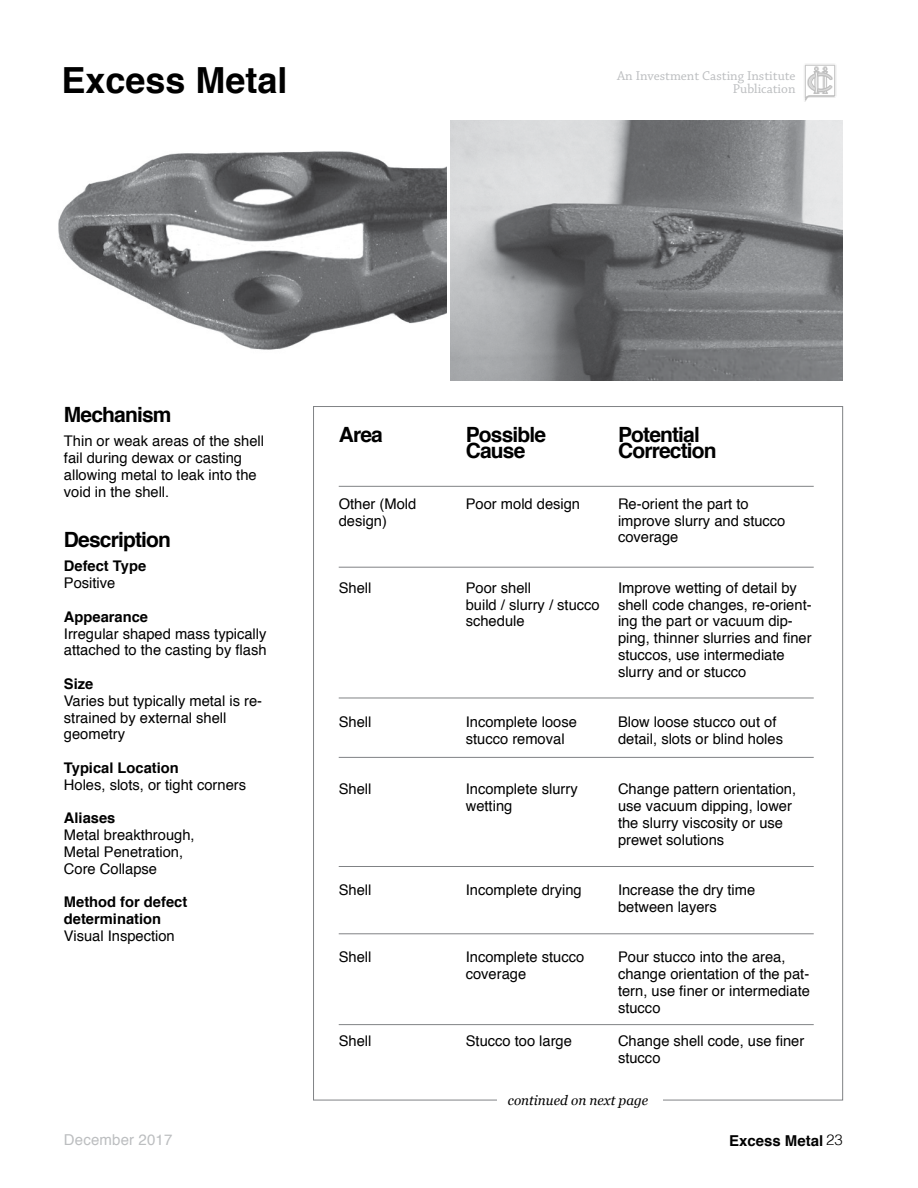
<style>
.page{position:relative;width:918px;height:1188px;background:#fff}
.page>*{position:absolute;margin:0;border:0;box-sizing:border-box;transform-origin:0 0}
.t1{font:700 36px "Helvetica";color:#000}
.t2{font:700 21px/16.8px "Helvetica";letter-spacing:-.04em;color:#000}
.t3{font:700 15px "Helvetica";color:#000}
.t4{font:15px "Helvetica";letter-spacing:.01em;color:#bcbec0}
.t5{font:14.7px/16.8px "Helvetica";color:#000}
.t6{font:700 14.7px/16.8px "Helvetica";color:#000}
.t7{font:13.5px/13.5px "Chaparral Pro";color:#bcbec0;text-align:right}
.t8{font:italic 13.5px "Georgia";color:#000}
.s1{font-weight:300}
</style>
<div class="page">
<img style="left:804px;top:64px;width:32px;height:38px">
<img style="left:58px;top:151px;width:388px;height:199px">
<img style="left:450px;top:120px;width:393px;height:261px">
<hr style="left:339px;top:486px;width:475px;height:1px;background:#808285">
<hr style="left:339px;top:698px;width:475px;height:1px;background:#808285">
<hr style="left:339px;top:567px;width:475px;height:1px;background:#808285">
<hr style="left:339px;top:757px;width:475px;height:1px;background:#808285">
<hr style="left:339px;top:934px;width:475px;height:1px;background:#808285">
<hr style="left:339px;top:1024px;width:475px;height:1px;background:#808285">
<hr style="left:339px;top:866px;width:475px;height:1px;background:#808285">
<h1 class="t1" style="left:62px;top:51px;width:228px">Excess Metal</h1>
<p class="t7" style="left:617px;top:69px;width:180px">An Investment Casting Institute<br>Publication</p>
<h2 class="t2" style="left:64px;top:407px;width:109px">Mechanism</h2>
<p class="t5" style="left:64px;top:433px;width:202px">Thin or weak areas of the shell fail during dewax or casting allowing metal to leak into the void in the shell.</p>
<h2 class="t2" style="left:64px;top:532px;width:109px">Description</h2>
<p class="t6" style="left:64px;top:558px;width:84px">Defect Type</p>
<p class="t5" style="left:64px;top:575px;width:53px">Positive</p>
<p class="t6" style="left:64px;top:609px;width:86px">Appearance</p>
<p class="t5" style="left:64px;top:626px;width:204px">Irregular shaped mass typically attached to the casting by flash</p>
<p class="t6" style="left:64px;top:676px;width:31px">Size</p>
<p class="t5" style="left:64px;top:693px;width:200px">Varies but typically metal is re&shy;strained by external shell geometry</p>
<p class="t6" style="left:64px;top:760px;width:116px">Typical Location</p>
<p class="t5" style="left:64px;top:777px;width:184px">Holes, slots, or tight corners</p>
<p class="t6" style="left:64px;top:810px;width:53px">Aliases</p>
<p class="t5" style="left:64px;top:827px;width:132px">Metal breakthrough,<br>Metal Penetration,<br>Core Collapse</p>
<p class="t6" style="left:64px;top:894px;width:125px">Method for defect determination</p>
<p class="t5" style="left:64px;top:928px;width:112px">Visual Inspection</p>
<p class="t4" style="left:64px;top:1128px;width:110px">December 2017</p>
<h2 class="t2" style="left:339px;top:426px;width:46px">Area</h2>
<p class="t5" style="left:339px;top:496px;width:79px">Other (Mold design)</p>
<p class="t5" style="left:339px;top:580px;width:34px">Shell</p>
<p class="t5" style="left:339px;top:714px;width:34px">Shell</p>
<p class="t5" style="left:339px;top:781px;width:34px">Shell</p>
<p class="t5" style="left:339px;top:882px;width:34px">Shell</p>
<p class="t5" style="left:339px;top:949px;width:34px">Shell</p>
<p class="t5" style="left:339px;top:1033px;width:34px">Shell</p>
<h2 class="t2" style="left:466px;top:426px;width:82px">Possible<br>Cause</h2>
<p class="t5" style="left:466px;top:496px;width:116px">Poor mold design</p>
<h2 class="t2" style="left:618px;top:426px;width:100px">Potential<br>Correction</h2>
<p class="t5" style="left:618px;top:496px;width:169px">Re-orient the part to improve slurry and stucco coverage</p>
<p class="t5" style="left:618px;top:580px;width:195px">Improve wetting of detail by shell code changes, re-orient&shy;ing the part or vacuum dip&shy;ping, thinner slurries and finer stuccos, use intermediate slurry and or stucco</p>
<p class="t5" style="left:618px;top:714px;width:167px">Blow loose stucco out of detail, slots or blind holes</p>
<p class="t5" style="left:618px;top:781px;width:180px">Change pattern orientation, use vacuum dipping, lower the slurry viscosity or use prewet solutions</p>
<p class="t5" style="left:618px;top:882px;width:139px">Increase the dry time between layers</p>
<p class="t5" style="left:618px;top:949px;width:193px">Pour stucco into the area, change orientation of the pat&shy;tern, use finer or intermediate stucco</p>
<p class="t5" style="left:618px;top:1033px;width:188px">Change shell code, use finer stucco</p>
<p class="t8" style="left:508px;top:1090px;width:142px">continued on next page</p>
<p class="t5" style="left:466px;top:580px;width:135px">Poor shell<br>build / slurry / stucco schedule</p>
<p class="t5" style="left:466px;top:714px;width:113px">Incomplete loose stucco removal</p>
<p class="t5" style="left:466px;top:781px;width:113px">Incomplete slurry wetting</p>
<p class="t5" style="left:466px;top:882px;width:118px">Incomplete drying</p>
<p class="t5" style="left:466px;top:949px;width:120px">Incomplete stucco coverage</p>
<p class="t5" style="left:466px;top:1033px;width:108px">Stucco too large</p>
<p class="t3" style="left:729px;top:1128px;width:115px">Excess Metal <span class="s1">23</span></p>
</div>
